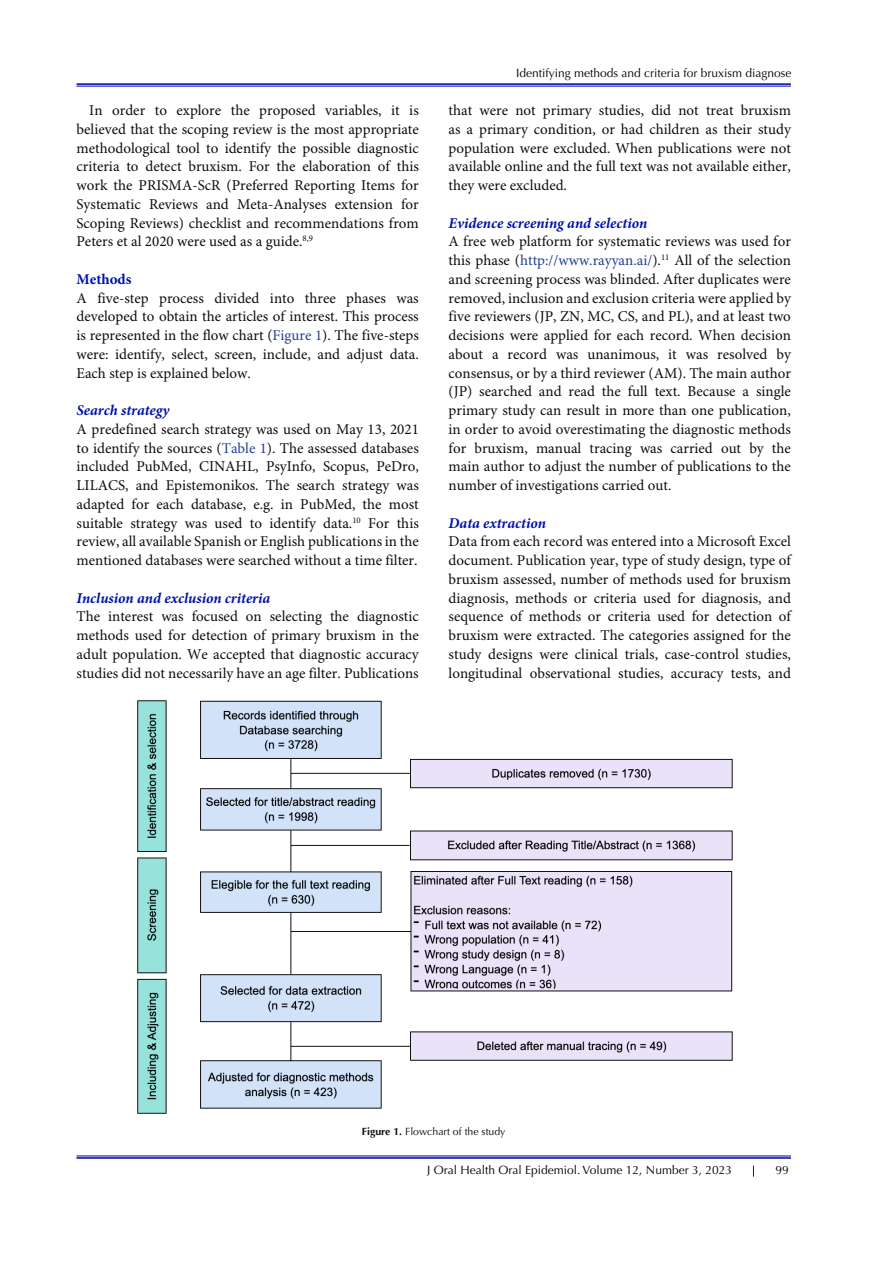
<style>
.page{position:relative;width:893px;height:1263px;background:#fff}
.page>*{position:absolute;margin:0;border:0;box-sizing:border-box;transform-origin:0 0}
.t1{font:15px/18.8px "Minion Pro";color:#0d0d0d;text-align:justify}
.t2{font:italic 700 15px "Minion Pro";color:#0012a7}
.t3{font:700 15px "Minion Pro";color:#0012a7}
.t4{font:12px "Optima LT Std";color:#040503}
.t5{font:10.5px "Optima LT Std";color:#0d0d0d}
.s1{color:#253f8e}
.s2{font-weight:700}
</style>
<div class="page">
<hr style="left:77px;top:1156px;width:714px;height:1px;background:#0002a7">
<hr style="left:77px;top:1157px;width:714px;height:2px;background:#0002a7">
<hr style="left:77px;top:83px;width:714px;height:2px;background:#0002a7">
<hr style="left:77px;top:86px;width:714px;height:1px;background:#0002a7">
<svg style="left:753px;top:1165px;width:1px;height:12px"></svg>
<img style="left:137px;top:700px;width:596px;height:414px">
<p class="t1" style="left:77px;top:102px;width:344px;text-indent:13px">In order to explore the proposed variables, it is believed that the scoping review is the most appropriate methodological tool to identify the possible diagnostic criteria to detect bruxism. For the elaboration of this work the PRISMA-ScR (Preferred Reporting Items for Systematic Reviews and Meta-Analyses extension for Scoping Reviews) checklist and recommendations from Peters et al 2020 were used as a guide.<sup>8,9</sup></p>
<p class="t3" style="left:77px;top:268px;width:57px">Methods</p>
<p class="t1" style="left:77px;top:289px;width:344px">A five-step process divided into three phases was developed to obtain the articles of interest. This process is represented in the flow chart (<span class="s1">Figure 1</span>). The five-steps were: identify, select, screen, include, and adjust data.<br>Each step is explained below.</p>
<p class="t2" style="left:77px;top:400px;width:95px">Search strategy</p>
<p class="t1" style="left:77px;top:420px;width:344px">A predefined search strategy was used on May 13, 2021 to identify the sources (<span class="s1">Table 1</span>). The assessed databases included PubMed, CINAHL, PsyInfo, Scopus, PeDro, LILACS, and Epistemonikos. The search strategy was adapted for each database, e.g. in PubMed, the most suitable strategy was used to identify data.<sup>10</sup> For this review, all available Spanish or English publications in the mentioned databases were searched without a time filter.</p>
<p class="t2" style="left:77px;top:587px;width:195px">Inclusion and exclusion criteria</p>
<p class="t1" style="left:77px;top:608px;width:344px">The interest was focused on selecting the diagnostic methods used for detection of primary bruxism in the adult population. We accepted that diagnostic accuracy studies did not necessarily have an age filter. Publications</p>
<p class="t4" style="left:516px;top:66px;width:277px">Identifying methods and criteria for bruxism diagnose</p>
<p class="t1" style="left:449px;top:102px;width:344px">that were not primary studies, did not treat bruxism as a primary condition, or had children as their study population were excluded. When publications were not available online and the full text was not available either, they were excluded.</p>
<p class="t2" style="left:449px;top:212px;width:200px">Evidence screening and selection</p>
<p class="t1" style="left:449px;top:233px;width:344px">A free web platform for systematic reviews was used for this phase (<span class="s1">http://www.rayyan.ai/</span>).<sup>11</sup> All of the selection and screening process was blinded. After duplicates were removed, inclusion and exclusion criteria were applied by five reviewers (JP, ZN, MC, CS, and PL), and at least two decisions were applied for each record. When decision about a record was unanimous, it was resolved by consensus, or by a third reviewer (AM). The main author (JP) searched and read the full text. Because a single primary study can result in more than one publication, in order to avoid overestimating the diagnostic methods for bruxism, manual tracing was carried out by the main author to adjust the number of publications to the number of investigations carried out.</p>
<p class="t2" style="left:449px;top:512px;width:99px">Data extraction</p>
<p class="t1" style="left:449px;top:533px;width:344px">Data from each record was entered into a Microsoft Excel document. Publication year, type of study design, type of bruxism assessed, number of methods used for bruxism diagnosis, methods or criteria used for diagnosis, and sequence of methods or criteria used for detection of bruxism were extracted. The categories assigned for the study designs were clinical trials, case-control studies, longitudinal observational studies, accuracy tests, and</p>
<p class="t5" style="left:362px;top:1126px;width:145px"><span class="s2">Figure 1.</span> Flowchart of the study</p>
<p class="t4" style="left:427px;top:1163px;width:306px">J Oral Health Oral Epidemiol. Volume 12, Number 3, 2023</p>
<p class="t4" style="left:775px;top:1163px;width:15px">99</p>
</div>
